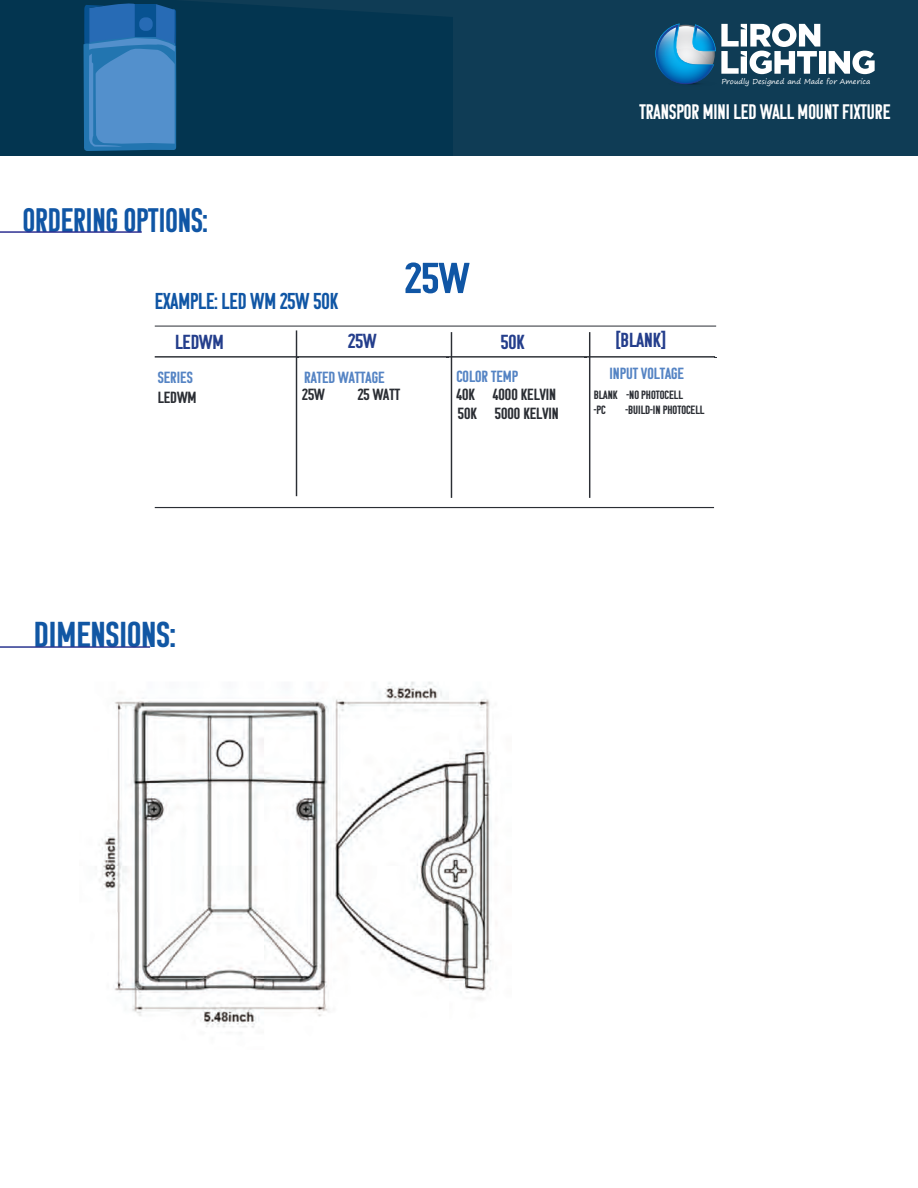
<style>
.page{position:relative;width:918px;height:1188px;background:#fff}
.page>*{position:absolute;margin:0;border:0;box-sizing:border-box;transform-origin:0 0}
.t1{font:43.2px "Komu B";color:#1056a5;scale:1.16 1}
.t2{font:36px "Komu B";color:#1157a4;scale:1.08 1}
.t3{font:34.05px "Komu B";color:#1056a5}
.t4{font:22.95px "Komu B";color:#1056a5}
.t5{font:21px "Komu B";color:#fff}
.t6{font:20.25px "Komu B";color:#243e8c;scale:1.09 1}
.t7{font:16.2px "Komu B";color:#2b2e34;scale:1.09 1}
.t8{font:16.2px "Komu B";color:#5584c4;scale:1.09 1}
.t9{font:12px/14.4px "Komu B";color:#2b2e34;scale:1.09 1}
.t10{font:7.2px "Segoe Print";color:#fff}
</style>
<div class="page">
<hr style="left:0;top:231px;width:142px;height:2px;background:#2e3092">
<hr style="left:155px;top:507px;width:559px;height:1px;background:#2b2e34">
<hr style="left:155px;top:326px;width:561px;height:1px;background:#2b2e34">
<hr style="left:155px;top:356px;width:560px;height:2px;background:#2b2e34">
<hr style="left:296px;top:330px;width:1px;height:166px;background:#2b2e34">
<hr style="left:451px;top:332px;width:1px;height:166px;background:#2b2e34">
<hr style="left:589px;top:332px;width:1px;height:166px;background:#2b2e34">
<img style="left:99px;top:647px;width:392px;height:381px">
<hr style="left:0;top:646px;width:150px;height:2px;background:#2b3690">
<div style="left:0;top:0;width:918px;height:156px;background:#0f3c55"></div>
<div style="left:819px;top:51px;width:6px;height:23px;background:#fff"></div>
<svg style="left:829px;top:51px;width:46px;height:23px"></svg>
<svg style="left:655px;top:23px;width:165px;height:62px"></svg>
<div style="left:0;top:0;width:453px;height:156px;background:#033550"></div>
<svg style="left:83px;top:1px;width:93px;height:150px;background:#3b7cb9"></svg>
<h3 class="t3" style="left:23px;top:202px;width:186px">ORDERING OPTIONS:</h3>
<h3 class="t4" style="left:155px;top:289px;width:185px">EXAMPLE: LED WM 25W 50K</h3>
<h1 class="t1" style="left:405px;top:254px;width:57px">25W</h1>
<p class="t10" style="left:721px;top:75px;width:151px">Proudly Designed and Made for America</p>
<p class="t5" style="left:640px;top:100px;width:252px">TRANSPOR MINI LED WALL MOUNT FIXTURE</p>
<p class="t6" style="left:615px;top:329px;width:48px">[BLANK]</p>
<p class="t6" style="left:175px;top:330px;width:46px">LEDWM</p>
<p class="t6" style="left:348px;top:330px;width:27px">25W</p>
<p class="t6" style="left:501px;top:330px;width:23px">50K</p>
<p class="t8" style="left:158px;top:368px;width:34px">SERIES</p>
<p class="t8" style="left:304px;top:368px;width:75px">RATED WATTAGE</p>
<p class="t8" style="left:457px;top:367px;width:58px">COLOR TEMP</p>
<p class="t7" style="left:158px;top:388px;width:37px">LEDWM</p>
<p class="t7" style="left:302px;top:386px;width:22px">25W</p>
<p class="t7" style="left:358px;top:386px;width:40px">25 WATT</p>
<p class="t7" style="left:457px;top:386px;width:93px">40K 4000 KELVIN</p>
<p class="t9" style="left:594px;top:388px;width:83px">BLANK -NO PHOTOCELL -PC</p>
<p class="t8" style="left:609px;top:365px;width:70px">INPUT VOLTAGE</p>
<p class="t9" style="left:626px;top:402px;width:74px">-BUILD-IN PHOTOCELL</p>
<p class="t7" style="left:458px;top:405px;width:94px">50K 5000 KELVIN</p>
<h2 class="t2" style="left:34px;top:615px;width:132px">DIMENSIONS:</h2>
</div>
